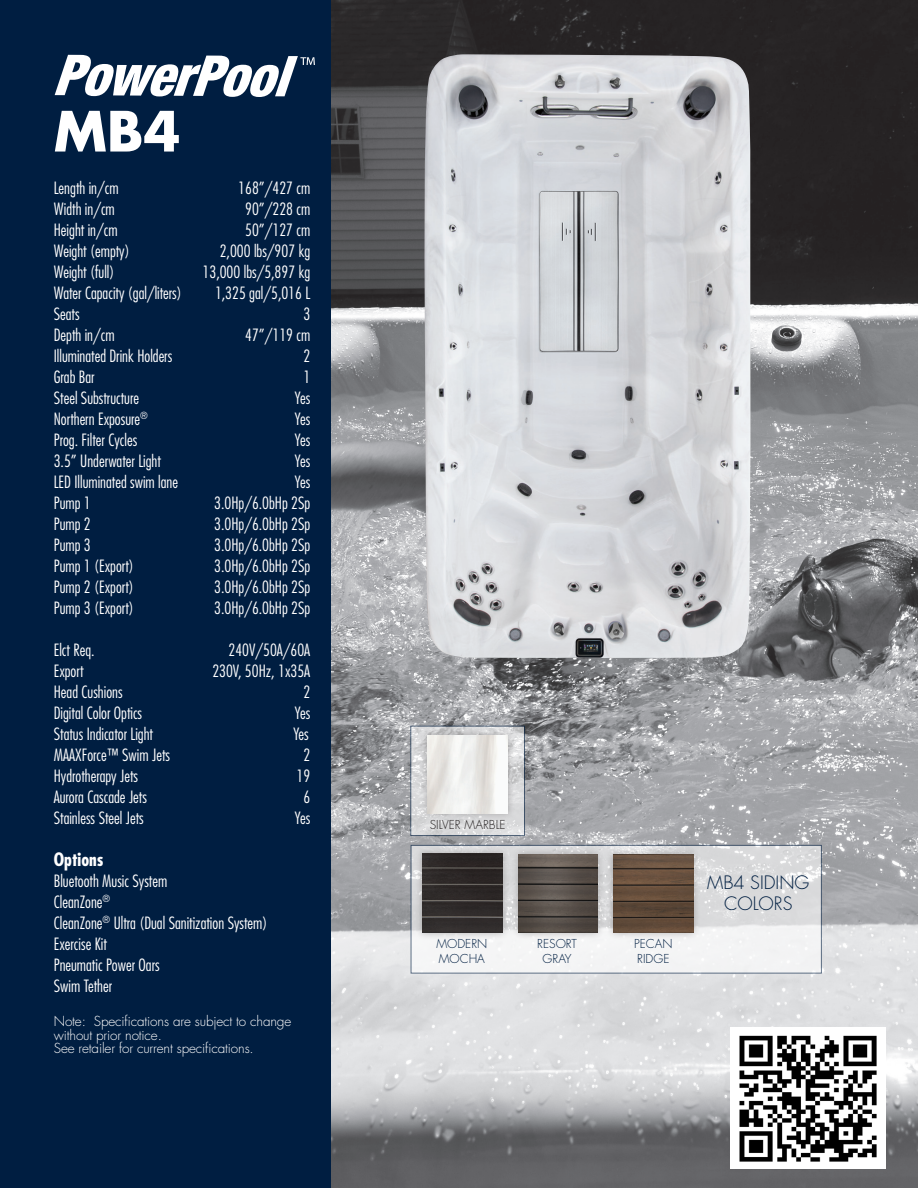
<style>
.page{position:relative;width:918px;height:1188px;background:#fff}
.page>*{position:absolute;margin:0;border:0;box-sizing:border-box;transform-origin:0 0}
.t1{font:700 54px "Futura";color:#fff}
.t2{font:300 18px/21px "Futura";color:#001e41;text-align:center}
.t3{font:700 condensed 18px "Futura";color:#fff}
.t4{font:300 condensed 16.5px "Futura";color:#fff}
.t5{font:300 13.5px "Futura";letter-spacing:-.01em;color:#fff}
.t6{font:300 12px "Futura";color:#001e41}
.t7{font:300 12px "Futura";color:#231f20}
</style>
<div class="page">
<img style="left:330px;top:0;width:588px;height:1188px">
<svg style="left:411px;top:845px;width:411px;height:129px;fill:#f3f3f4"></svg>
<div style="left:0;top:0;width:330px;height:1188px;background:#001e41"></div>
<div style="left:414px;top:846px;width:96px;height:95px;background:#231f20;opacity:.3"></div>
<img style="left:422px;top:854px;width:80px;height:79px">
<div style="left:511px;top:847px;width:94px;height:94px;background:#231f20;opacity:.3"></div>
<img style="left:519px;top:854px;width:78px;height:79px">
<div style="left:605px;top:847px;width:96px;height:94px;background:#231f20;opacity:.3"></div>
<img style="left:613px;top:854px;width:80px;height:79px">
<img style="left:424px;top:54px;width:326px;height:604px">
<svg style="left:55px;top:55px;width:260px;height:42px"></svg>
<svg style="left:410px;top:726px;width:115px;height:110px;fill:#d9dadb"></svg>
<div style="left:420px;top:728px;width:95px;height:93px;background:#231f20;opacity:.3"></div>
<img style="left:428px;top:736px;width:80px;height:77px">
<img style="left:730px;top:1027px;width:155px;height:141px">
<p class="t1" style="left:54px;top:95px;width:128px">MB4</p>
<p class="t4" style="left:54px;top:178px;width:66px">Length in/cm</p>
<p class="t4" style="left:238px;top:178px;width:73px">168”/427 cm</p>
<p class="t4" style="left:54px;top:199px;width:63px">Width in/cm</p>
<p class="t4" style="left:245px;top:199px;width:67px">90”/228 cm</p>
<p class="t4" style="left:54px;top:220px;width:65px">Height in/cm</p>
<p class="t4" style="left:245px;top:220px;width:67px">50”/127 cm</p>
<p class="t4" style="left:54px;top:241px;width:77px">Weight (empty)</p>
<p class="t4" style="left:220px;top:241px;width:92px">2,000 lbs/907 kg</p>
<p class="t4" style="left:54px;top:262px;width:62px">Weight (full)</p>
<p class="t4" style="left:203px;top:262px;width:109px">13,000 lbs/5,897 kg</p>
<p class="t4" style="left:54px;top:283px;width:130px">Water Capacity (gal/liters)</p>
<p class="t4" style="left:215px;top:283px;width:97px">1,325 gal/5,016 L</p>
<p class="t4" style="left:54px;top:304px;width:27px">Seats</p>
<p class="t4" style="left:303px;top:304px;width:8px">3</p>
<p class="t4" style="left:54px;top:325px;width:62px">Depth in/cm</p>
<p class="t4" style="left:245px;top:325px;width:67px">47”/119 cm</p>
<p class="t4" style="left:54px;top:346px;width:120px">Illuminated Drink Holders</p>
<p class="t4" style="left:303px;top:346px;width:8px">2</p>
<p class="t4" style="left:54px;top:367px;width:42px">Grab Bar</p>
<p class="t4" style="left:303px;top:367px;width:8px">1</p>
<p class="t4" style="left:54px;top:388px;width:87px">Steel Substructure</p>
<p class="t4" style="left:295px;top:388px;width:17px">Yes</p>
<p class="t4" style="left:54px;top:409px;width:96px">Northern Exposure<sup>®</sup></p>
<p class="t4" style="left:295px;top:409px;width:17px">Yes</p>
<p class="t4" style="left:54px;top:430px;width:85px">Prog. Filter Cycles</p>
<p class="t4" style="left:295px;top:430px;width:17px">Yes</p>
<p class="t4" style="left:54px;top:451px;width:109px">3.5” Underwater Light</p>
<p class="t4" style="left:295px;top:451px;width:17px">Yes</p>
<p class="t4" style="left:54px;top:472px;width:126px">LED Illuminated swim lane</p>
<p class="t4" style="left:295px;top:472px;width:17px">Yes</p>
<p class="t4" style="left:54px;top:493px;width:38px">Pump 1</p>
<p class="t4" style="left:214px;top:493px;width:98px">3.0Hp/6.0bHp 2Sp</p>
<p class="t4" style="left:54px;top:514px;width:38px">Pump 2</p>
<p class="t4" style="left:214px;top:514px;width:98px">3.0Hp/6.0bHp 2Sp</p>
<p class="t4" style="left:54px;top:535px;width:38px">Pump 3</p>
<p class="t4" style="left:214px;top:535px;width:98px">3.0Hp/6.0bHp 2Sp</p>
<p class="t4" style="left:54px;top:556px;width:81px">Pump 1 (Export)</p>
<p class="t4" style="left:214px;top:556px;width:98px">3.0Hp/6.0bHp 2Sp</p>
<p class="t4" style="left:54px;top:577px;width:81px">Pump 2 (Export)</p>
<p class="t4" style="left:214px;top:577px;width:98px">3.0Hp/6.0bHp 2Sp</p>
<p class="t4" style="left:54px;top:598px;width:81px">Pump 3 (Export)</p>
<p class="t4" style="left:214px;top:598px;width:98px">3.0Hp/6.0bHp 2Sp</p>
<p class="t4" style="left:54px;top:640px;width:42px">Elct Req.</p>
<p class="t4" style="left:228px;top:640px;width:83px">240V/50A/60A</p>
<p class="t4" style="left:54px;top:661px;width:31px">Export</p>
<p class="t4" style="left:212px;top:661px;width:99px">230V, 50Hz, 1x35A</p>
<p class="t4" style="left:54px;top:682px;width:70px">Head Cushions</p>
<p class="t4" style="left:303px;top:682px;width:8px">2</p>
<p class="t4" style="left:54px;top:703px;width:90px">Digital Color Optics</p>
<p class="t4" style="left:295px;top:703px;width:17px">Yes</p>
<p class="t4" style="left:54px;top:724px;width:101px">Status Indicator Light</p>
<p class="t4" style="left:293px;top:724px;width:17px">Yes</p>
<p class="t4" style="left:54px;top:745px;width:118px">MAAXForce™ Swim Jets</p>
<p class="t4" style="left:303px;top:745px;width:8px">2</p>
<p class="t4" style="left:54px;top:766px;width:86px">Hydrotherapy Jets</p>
<p class="t4" style="left:297px;top:766px;width:15px">19</p>
<p class="t4" style="left:54px;top:787px;width:95px">Aurora Cascade Jets</p>
<p class="t4" style="left:303px;top:787px;width:8px">6</p>
<p class="t4" style="left:54px;top:808px;width:92px">Stainless Steel Jets</p>
<p class="t4" style="left:295px;top:808px;width:17px">Yes</p>
<p class="t3" style="left:54px;top:848px;width:51px">Options</p>
<p class="t4" style="left:54px;top:871px;width:115px">Bluetooth Music System</p>
<p class="t4" style="left:54px;top:892px;width:58px">CleanZone<sup>®</sup></p>
<p class="t4" style="left:54px;top:913px;width:215px">CleanZone<sup>®</sup> Ultra (Dual Sanitization System)</p>
<p class="t4" style="left:54px;top:934px;width:55px">Exercise Kit</p>
<p class="t4" style="left:54px;top:955px;width:107px">Pneumatic Power Oars</p>
<p class="t4" style="left:54px;top:976px;width:60px">Swim Tether</p>
<p class="t5" style="left:54px;top:1013px;width:239px">Note: Specifications are subject to change</p>
<p class="t5" style="left:54px;top:1026px;width:110px">without prior notice.</p>
<p class="t5" style="left:54px;top:1040px;width:201px">See retailer for current specifications.</p>
<p class="t7" style="left:430px;top:818px;width:77px">SILVER MARBLE</p>
<p class="t6" style="left:436px;top:936px;width:52px">MODERN</p>
<p class="t6" style="left:439px;top:951px;width:48px">MOCHA</p>
<p class="t6" style="left:537px;top:936px;width:41px">RESORT</p>
<p class="t6" style="left:543px;top:951px;width:30px">GRAY</p>
<p class="t6" style="left:634px;top:936px;width:40px">PECAN</p>
<p class="t6" style="left:637px;top:951px;width:34px">RIDGE</p>
<p class="t2" style="left:707px;top:872px;width:104px">MB4 SIDING<br>COLORS</p>
</div>
